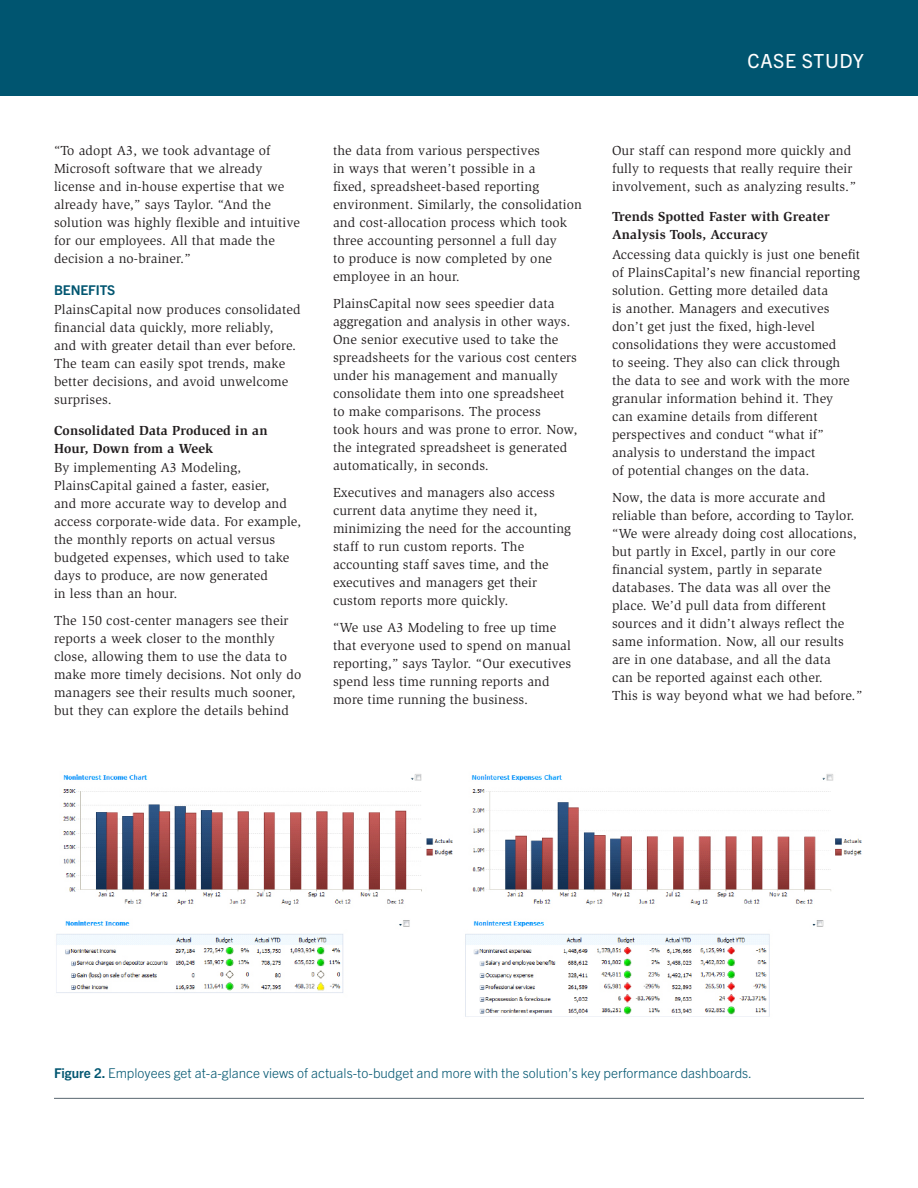
<style>
.page{position:relative;width:918px;height:1188px;background:#fff}
.page>*{position:absolute;margin:0;border:0;box-sizing:border-box;transform-origin:0 0}
.t1{font:19.5px "Trade Gothic Next LT Pro";letter-spacing:.03em;color:#fff}
.t2{font:13.5px/18px "Slimbach Std";letter-spacing:.01em;color:#231f20}
.t3{font:300 13.5px "Trade Gothic Next LT Pro";color:#005570}
.Subhead{font:700 13.5px/18px "Slimbach Std";letter-spacing:.01em;color:#231f20}
.t4{font:700 13.5px "Trade Gothic Next LT Pro";letter-spacing:-.005em;color:#005570}
.s1{font-weight:700}
</style>
<div class="page">
<div style="left:0;top:0;width:918px;height:96px;background:#005570"></div>
<img style="left:56px;top:774px;width:806px;height:243px">
<hr style="left:54px;top:1098px;width:810px;height:1px;background:#5a6670">
<p class="t2" style="left:54px;top:141px;width:248px">“To adopt A3, we took advantage of Microsoft software that we already license and in-house expertise that we already have,” says Taylor. “And the solution was highly flexible and intuitive for our employees. All that made the decision a no-brainer.”</p>
<p class="t4" style="left:54px;top:280px;width:63px">BENEFITS</p>
<p class="t2" style="left:54px;top:301px;width:248px">PlainsCapital now produces consolidated financial data quickly, more reliably,<br>and with greater detail than ever before.<br>The team can easily spot trends, make better decisions, and avoid unwelcome surprises.</p>
<p class="Subhead" style="left:54px;top:421px;width:215px">Consolidated Data Produced in an<br>Hour, Down from a Week</p>
<p class="t2" style="left:54px;top:458px;width:249px">By implementing A3 Modeling, PlainsCapital gained a faster, easier,<br>and more accurate way to develop and access corporate-wide data. For example, the monthly reports on actual versus budgeted expenses, which used to take days to produce, are now generated<br>in less than an hour.</p>
<p class="t2" style="left:54px;top:611px;width:249px">The 150 cost-center managers see their reports a week closer to the monthly close, allowing them to use the data to make more timely decisions. Not only do managers see their results much sooner, but they can explore the details behind</p>
<p class="t1" style="left:748px;top:47px;width:118px">CASE STUDY</p>
<p class="t2" style="left:333px;top:141px;width:250px">the data from various perspectives<br>in ways that weren’t possible in a<br>fixed, spreadsheet-based reporting environment. Similarly, the consolidation and cost-allocation process which took three accounting personnel a full day<br>to produce is now completed by one employee in an hour.</p>
<p class="t2" style="left:333px;top:294px;width:246px">PlainsCapital now sees speedier data aggregation and analysis in other ways.<br>One senior executive used to take the spreadsheets for the various cost centers under his management and manually consolidate them into one spreadsheet to make comparisons. The process<br>took hours and was prone to error. Now, the integrated spreadsheet is generated automatically, in seconds.</p>
<p class="t2" style="left:333px;top:483px;width:240px">Executives and managers also access current data anytime they need it, minimizing the need for the accounting staff to run custom reports. The accounting staff saves time, and the executives and managers get their custom reports more quickly.</p>
<p class="t2" style="left:333px;top:618px;width:240px">“We use A3 Modeling to free up time that everyone used to spend on manual reporting,” says Taylor. “Our executives spend less time running reports and more time running the business.</p>
<p class="t2" style="left:612px;top:141px;width:245px">Our staff can respond more quickly and fully to requests that really require their involvement, such as analyzing results.”</p>
<p class="Subhead" style="left:612px;top:208px;width:219px">Trends Spotted Faster with Greater<br>Analysis Tools, Accuracy</p>
<p class="t2" style="left:612px;top:245px;width:250px">Accessing data quickly is just one benefit of PlainsCapital’s new financial reporting solution. Getting more detailed data<br>is another. Managers and executives don’t get just the fixed, high-level consolidations they were accustomed<br>to seeing. They also can click through the data to see and work with the more granular information behind it. They<br>can examine details from different perspectives and conduct “what if” analysis to understand the impact<br>of potential changes on the data.</p>
<p class="t2" style="left:612px;top:488px;width:252px">Now, the data is more accurate and reliable than before, according to Taylor. “We were already doing cost allocations, but partly in Excel, partly in our core financial system, partly in separate databases. The data was all over the place. We’d pull data from different sources and it didn’t always reflect the same information. Now, all our results are in one database, and all the data<br>can be reported against each other.<br>This is way beyond what we had before.”</p>
<p class="t3" style="left:54px;top:1064px;width:700px"><span class="s1">Figure 2.</span> Employees get at-a-glance views of actuals-to-budget and more with the solution’s key performance dashboards.</p>
</div>
